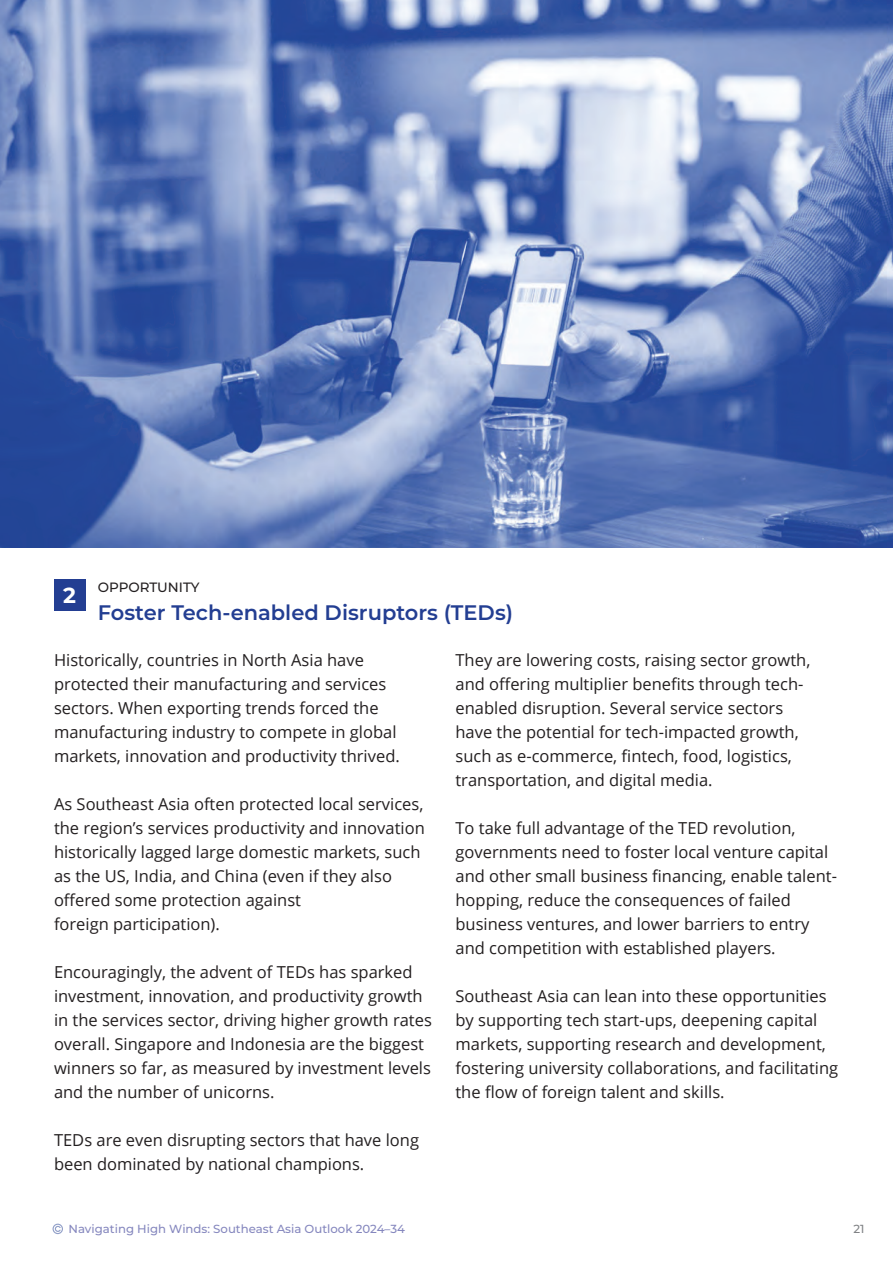
<style>
.page{position:relative;width:893px;height:1263px;background:#fff}
.page>*{position:absolute;margin:0;border:0;box-sizing:border-box;transform-origin:0 0}
.t1{font:700 21.75px "Montserrat";color:#fff}
.t2{font:600 21px "Montserrat";color:#233e92}
.t3{font:16.5px/24px "Open Sans";color:#231f20}
.t4{font:500 13.5px "Montserrat";color:#231f20}
.t5{font:500 11.7px "Montserrat";color:#8587be}
.t6{font:500 11.7px "Montserrat";color:#808285}
</style>
<div class="page">
<svg style="left:53px;top:1223px;width:10px;height:11px"></svg>
<div style="left:54px;top:579px;width:31px;height:31px;background:#233e92"></div>
<img style="left:0;top:0;width:893px;height:548px">
<p class="t1" style="left:63px;top:580px;width:14px">2</p>
<p class="t4" style="left:98px;top:578px;width:103px">OPPORTUNITY</p>
<p class="t2" style="left:98px;top:598px;width:417px">Foster Tech-enabled Disruptors (TEDs)</p>
<p class="t3" style="left:54px;top:648px;width:347px">Historically, countries in North Asia have protected their manufacturing and services sectors. When exporting trends forced the manufacturing industry to compete in global markets, innovation and productivity thrived.</p>
<p class="t3" style="left:54px;top:792px;width:372px">As Southeast Asia often protected local services, the region’s services productivity and innovation historically lagged large domestic markets, such as the US, India, and China (even if they also offered some protection against<br>foreign participation).</p>
<p class="t3" style="left:54px;top:960px;width:379px">Encouragingly, the advent of TEDs has sparked investment, innovation, and productivity growth in the services sector, driving higher growth rates overall. Singapore and Indonesia are the biggest winners so far, as measured by investment levels and the number of unicorns.</p>
<p class="t3" style="left:54px;top:1128px;width:367px">TEDs are even disrupting sectors that have long been dominated by national champions.</p>
<p class="t3" style="left:455px;top:648px;width:356px">They are lowering costs, raising sector growth, and offering multiplier benefits through tech&shy;enabled disruption. Several service sectors have the potential for tech-impacted growth, such as e-commerce, fintech, food, logistics, transportation, and digital media.</p>
<p class="t3" style="left:455px;top:816px;width:383px">To take full advantage of the TED revolution, governments need to foster local venture capital and other small business financing, enable talent&shy;hopping, reduce the consequences of failed business ventures, and lower barriers to entry and competition with established players.</p>
<p class="t3" style="left:455px;top:984px;width:384px">Southeast Asia can lean into these opportunities by supporting tech start-ups, deepening capital markets, supporting research and development, fostering university collaborations, and facilitating the flow of foreign talent and skills.</p>
<p class="t5" style="left:69px;top:1221px;width:338px">Navigating High Winds: Southeast Asia Outlook 2024–34</p>
<p class="t6" style="left:853px;top:1221px;width:13px">21</p>
</div>
